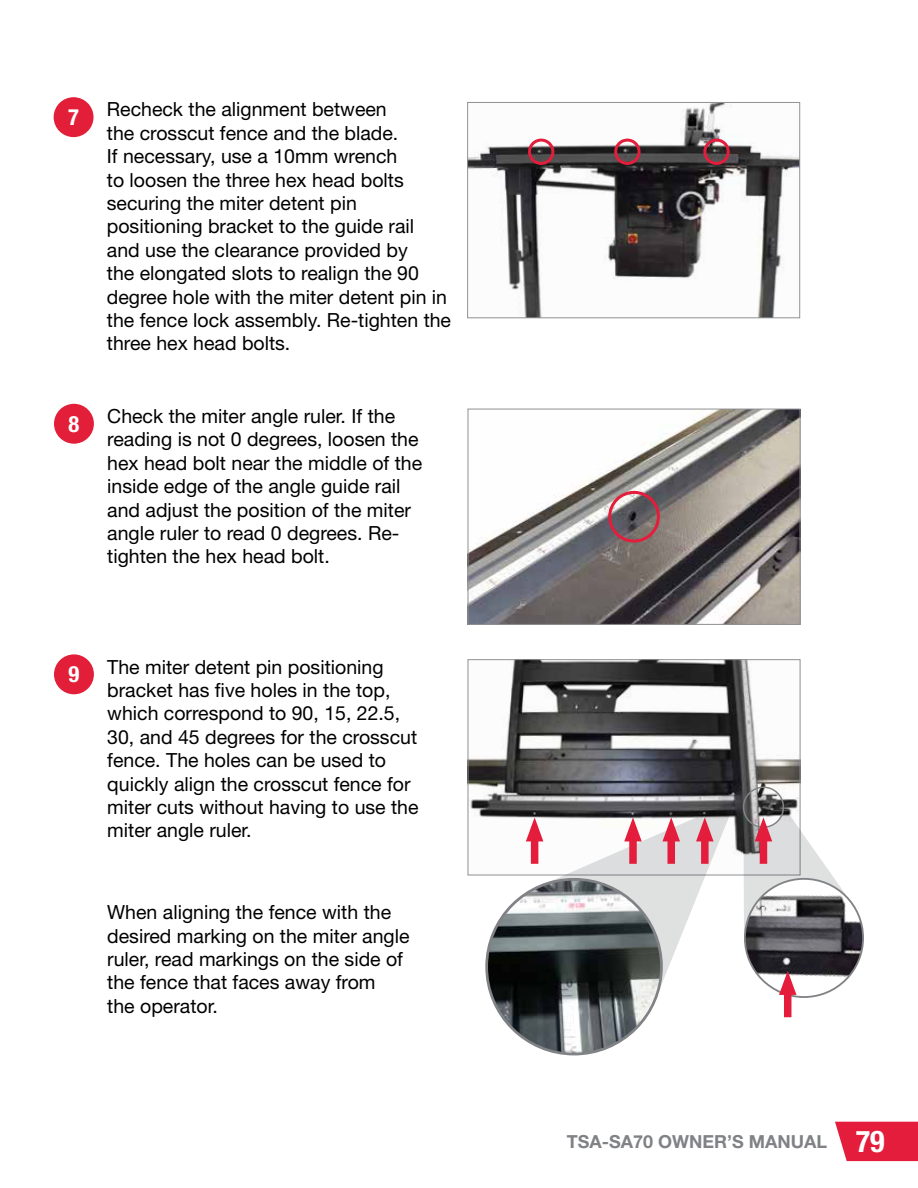
<style>
.page{position:relative;width:918px;height:1188px;background:#fff}
.page>*{position:absolute;margin:0;border:0;box-sizing:border-box;transform-origin:0 0}
.t1{font:700 condensed 22.5px "Helvetica Neue LT Std";color:#fff}
.t2{font:19.5px/23.4px "Helvetica Neue LT Std";color:#000}
.t3{font:700 18px "Helvetica Neue LT Std";color:#808285}
.s1{font-weight:700;font-stretch:condensed;font-size:22.5px;color:#fff}
.s2{font-stretch:condensed;font-size:30px;color:#fff}
</style>
<div class="page">
<svg style="left:835px;top:1122px;width:83px;height:39px;background:#e42c48"></svg>
<div style="left:54px;top:97px;width:40px;height:40px;background:#e31e38;border-radius:50%"></div>
<img style="left:469px;top:104px;width:329px;height:212px">
<div style="left:467px;top:102px;width:333px;height:216px;border:1px solid #8f9194"></div>
<div style="left:54px;top:404px;width:40px;height:40px;background:#e31e38;border-radius:50%"></div>
<div style="left:54px;top:654px;width:40px;height:40px;background:#e31e38;border-radius:50%"></div>
<img style="left:470px;top:411px;width:328px;height:212px">
<div style="left:468px;top:409px;width:332px;height:216px;border:1px solid #8f9194"></div>
<img style="left:470px;top:661px;width:328px;height:193px">
<div style="left:468px;top:659px;width:332px;height:216px;border:1px solid #8f9194"></div>
<svg style="left:526px;top:800px;width:210px;height:198px"></svg>
<div style="left:528px;top:139px;width:26px;height:26px;border:3px solid #e31d3b;border-radius:50%"></div>
<div style="left:608px;top:491px;width:52px;height:52px;border:3px solid #e31d3b;border-radius:50%"></div>
<div style="left:614px;top:139px;width:27px;height:26px;border:3px solid #e31d3b;border-radius:50%"></div>
<div style="left:703px;top:139px;width:27px;height:26px;border:3px solid #e31d3b;border-radius:50%"></div>
<img style="left:745px;top:898px;width:118px;height:99px">
<img style="left:487px;top:879px;width:174px;height:175px;border-radius:87px">
<div style="left:743px;top:786px;width:41px;height:42px;border:2px solid #808285;border-radius:50%"></div>
<svg style="left:743px;top:806px;width:106px;height:137px"></svg>
<div style="left:784px;top:985px;width:7px;height:32px;background:#e31d3b"></div>
<svg style="left:779px;top:971px;width:17px;height:24px"></svg>
<p class="t2" style="left:107px;top:97px;width:346px;text-indent:-39px"><span class="s1">7</span> Recheck the alignment between<br>the crosscut fence and the blade.<br>If necessary, use a 10mm wrench<br>to loosen the three hex head bolts securing the miter detent pin positioning bracket to the guide rail and use the clearance provided by<br>the elongated slots to realign the 90 degree hole with the miter detent pin in the fence lock assembly. Re-tighten the three hex head bolts.</p>
<p class="t1" style="left:69px;top:410px;width:12px">8</p>
<p class="t2" style="left:107px;top:404px;width:316px">Check the miter angle ruler. If the reading is not 0 degrees, loosen the hex head bolt near the middle of the inside edge of the angle guide rail and adjust the position of the miter angle ruler to read 0 degrees. Re&shy;tighten the hex head bolt.</p>
<p class="t1" style="left:69px;top:661px;width:12px">9</p>
<p class="t2" style="left:107px;top:655px;width:313px">The miter detent pin positioning bracket has five holes in the top, which correspond to 90, 15, 22.5,<br>30, and 45 degrees for the crosscut fence. The holes can be used to quickly align the crosscut fence for miter cuts without having to use the miter angle ruler.</p>
<p class="t2" style="left:107px;top:900px;width:304px">When aligning the fence with the desired marking on the miter angle ruler, read markings on the side of the fence that faces away from<br>the operator.</p>
<p class="t3" style="left:567px;top:1130px;width:319px">TSA-SA70 OWNER’S MANUAL <span class="s2">79</span></p>
</div>
